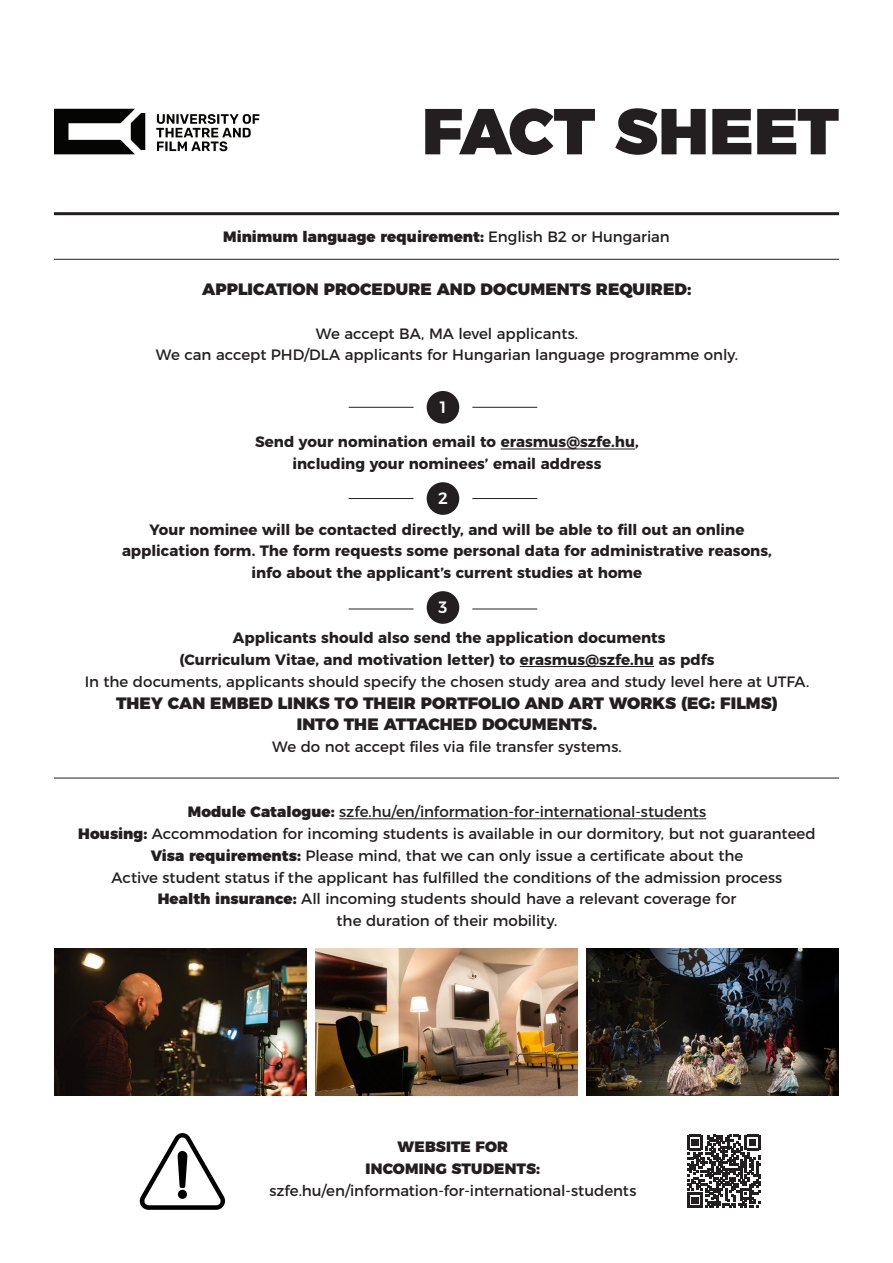
<style>
.page{position:relative;width:893px;height:1263px;background:#fff}
.page>*{position:absolute;margin:0;border:0;box-sizing:border-box;transform-origin:0 0}
.t1{font:900 64.8px "Montserrat";color:#231f20}
.t2{font:900 16.5px/21.8px "Montserrat";letter-spacing:.005em;color:#231f20;text-align:center}
.t3{font:500 16.5px "Montserrat";color:#fff}
.t4{font:15px/21.8px "Montserrat";color:#231f20;text-align:center}
.t5{font:700 15px/21.8px "Montserrat";color:#231f20;text-align:center}
.t6{font:900 15px "Montserrat";letter-spacing:.005em;color:#231f20}
.s1{font-weight:400}
.s2{font-weight:900}
</style>
<div class="page">
<hr style="left:501px;top:449px;width:134px;height:1px;background:#231f20">
<hr style="left:520px;top:666px;width:134px;height:1px;background:#231f20">
<hr style="left:339px;top:818px;width:367px;height:1px;background:#231f20">
<hr style="left:54px;top:212px;width:785px;height:3px;background:#231f20">
<hr style="left:349px;top:407px;width:65px;height:1px;background:#231f20">
<hr style="left:349px;top:498px;width:65px;height:1px;background:#231f20">
<hr style="left:349px;top:609px;width:65px;height:1px;background:#231f20">
<hr style="left:472px;top:407px;width:65px;height:1px;background:#231f20">
<hr style="left:472px;top:498px;width:65px;height:1px;background:#231f20">
<hr style="left:472px;top:609px;width:65px;height:1px;background:#231f20">
<hr style="left:54px;top:259px;width:785px;height:1px;background:#231f20">
<hr style="left:54px;top:778px;width:785px;height:1px;background:#231f20">
<div style="left:427px;top:391px;width:32px;height:33px;background:#231f20;border-radius:50%"></div>
<div style="left:427px;top:482px;width:32px;height:33px;background:#231f20;border-radius:50%"></div>
<div style="left:427px;top:591px;width:32px;height:33px;background:#231f20;border-radius:50%"></div>
<svg style="left:139px;top:1133px;width:86px;height:77px"></svg>
<img style="left:54px;top:948px;width:252px;height:147px">
<img style="left:587px;top:948px;width:252px;height:147px">
<img style="left:316px;top:948px;width:261px;height:147px">
<svg style="left:687px;top:1135px;width:73px;height:73px"></svg>
<svg style="left:156px;top:114px;width:103px;height:37px"></svg>
<svg style="left:54px;top:109px;width:91px;height:45px"></svg>
<p class="t1" style="left:422px;top:77px;width:418px">FACT SHEET</p>
<p class="t6" style="left:223px;top:224px;width:448px">Minimum language requirement: <span class="s1">English B2 or Hungarian</span></p>
<p class="t2" style="left:202px;top:277px;width:491px">APPLICATION PROCEDURE AND DOCUMENTS REQUIRED:</p>
<p class="t4" style="left:156px;top:321px;width:584px">We accept BA, MA level applicants.<br>We can accept PHD/DLA applicants for Hungarian language programme only.</p>
<p class="t3" style="left:440px;top:394px;width:8px">1</p>
<p class="t5" style="left:255px;top:430px;width:385px">Send your nomination email to erasmus@szfe.hu,</p>
<p class="t5" style="left:293px;top:452px;width:310px">including your nominees’ email address</p>
<p class="t3" style="left:438px;top:485px;width:11px">2</p>
<p class="t5" style="left:122px;top:517px;width:651px">Your nominee will be contacted directly, and will be able to fill out an online application form. The form requests some personal data for administrative reasons, info about the applicant’s current studies at home</p>
<p class="t3" style="left:438px;top:594px;width:10px">3</p>
<p class="t5" style="left:179px;top:626px;width:536px">Applicants should also send the application documents<br>(Curriculum Vitae, and motivation letter) to erasmus@szfe.hu as pdfs</p>
<p class="t4" style="left:85px;top:669px;width:726px">In the documents, applicants should specify the chosen study area and study level here at UTFA.</p>
<p class="t2" style="left:116px;top:690px;width:663px">THEY CAN EMBED LINKS TO THEIR PORTFOLIO AND ART WORKS (EG: FILMS)<br>INTO THE ATTACHED DOCUMENTS.</p>
<p class="t4" style="left:272px;top:735px;width:351px">We do not accept files via file transfer systems.</p>
<p class="t4" style="left:188px;top:800px;width:520px"><span class="s2">Module Catalogue:</span> szfe.hu/en/information-for-international-students</p>
<p class="t4" style="left:78px;top:822px;width:739px"><span class="s2">Housing:</span> Accommodation for incoming students is available in our dormitory, but not guaranteed</p>
<p class="t4" style="left:112px;top:843px;width:672px"><span class="s2">Visa requirements:</span> Please mind, that we can only issue a certificate about the<br>Active student status if the applicant has fulfilled the conditions of the admission process</p>
<p class="t4" style="left:158px;top:887px;width:580px"><span class="s2">Health insurance:</span> All incoming students should have a relevant coverage for</p>
<p class="t4" style="left:337px;top:909px;width:222px">the duration of their mobility.</p>
<p class="t4" style="left:269px;top:1135px;width:368px"><span class="s2">WEBSITE FOR<br>INCOMING STUDENTS: </span>szfe.hu/en/information-for-international-students</p>
</div>
